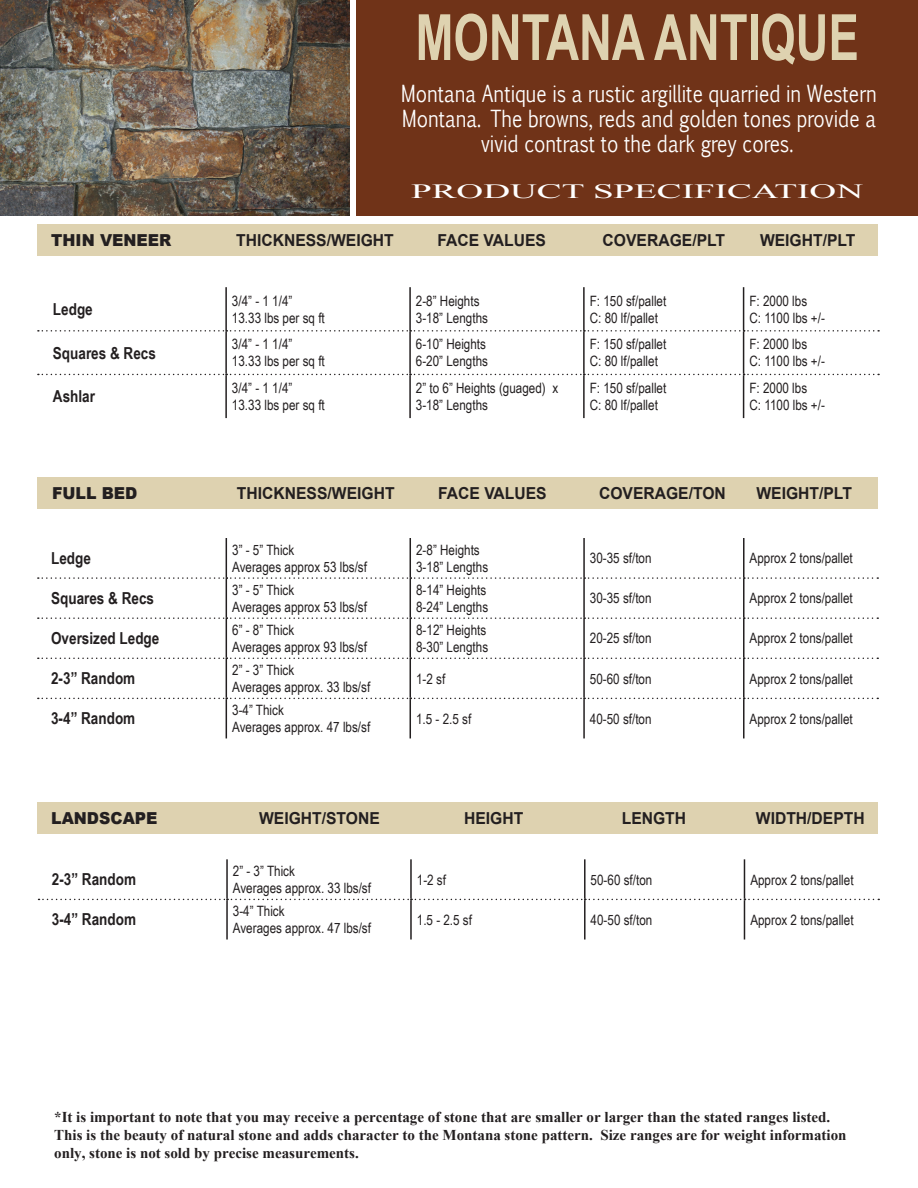
<style>
.page{position:relative;width:918px;height:1188px;background:#fff}
.page>*{position:absolute;margin:0;border:0;box-sizing:border-box;transform-origin:0 0}
.t1{font:700 63.75px "Arial Narrow";color:#ded2b0;scale:.87 1}
.t2{font:22.5px "Euphemia CAS";color:#fff;scale:.83 1}
.t3{font:20.25px "Times New Roman";color:#fff;scale:1.83 1}
.t4{font:700 16.5px "Arial";color:#231f20;scale:.95 1}
.t5{font:700 16.5px "Arial Narrow";color:#231f20}
.t6{font:900 16.5px "Arial";color:#231f20;scale:.95 1}
.t7{font:700 15px/18px "Times New Roman";color:#231f20}
.t8{font:14.25px/17.1px "Arial Narrow";color:#231f20}
</style>
<div class="page">
<hr style="left:226px;top:859px;width:2px;height:40px;background:#231f20">
<hr style="left:410px;top:859px;width:2px;height:40px;background:#231f20">
<hr style="left:584px;top:859px;width:2px;height:40px;background:#231f20">
<hr style="left:744px;top:859px;width:1px;height:40px;background:#231f20">
<hr style="left:226px;top:900px;width:2px;height:40px;background:#231f20">
<hr style="left:410px;top:900px;width:2px;height:40px;background:#231f20">
<hr style="left:584px;top:900px;width:2px;height:40px;background:#231f20">
<hr style="left:744px;top:900px;width:1px;height:40px;background:#231f20">
<svg style="left:39px;top:899px;width:840px;height:1px"></svg>
<div style="left:356px;top:0;width:562px;height:216px;background:#703318"></div>
<img style="left:0;top:0;width:350px;height:216px">
<hr style="left:225px;top:287px;width:2px;height:43px;background:#231f20">
<hr style="left:409px;top:287px;width:2px;height:43px;background:#231f20">
<hr style="left:583px;top:287px;width:2px;height:43px;background:#231f20">
<hr style="left:743px;top:287px;width:1px;height:43px;background:#231f20">
<hr style="left:225px;top:332px;width:2px;height:42px;background:#231f20">
<hr style="left:409px;top:332px;width:2px;height:42px;background:#231f20">
<hr style="left:583px;top:332px;width:2px;height:42px;background:#231f20">
<hr style="left:743px;top:332px;width:1px;height:42px;background:#231f20">
<hr style="left:225px;top:375px;width:2px;height:43px;background:#231f20">
<hr style="left:409px;top:375px;width:2px;height:43px;background:#231f20">
<hr style="left:583px;top:375px;width:2px;height:43px;background:#231f20">
<hr style="left:743px;top:375px;width:1px;height:43px;background:#231f20">
<svg style="left:38px;top:330px;width:841px;height:2px"></svg>
<svg style="left:38px;top:374px;width:841px;height:1px"></svg>
<hr style="left:226px;top:538px;width:1px;height:39px;background:#231f20">
<hr style="left:410px;top:538px;width:1px;height:39px;background:#231f20">
<hr style="left:583px;top:538px;width:2px;height:39px;background:#231f20">
<hr style="left:743px;top:538px;width:2px;height:39px;background:#231f20">
<hr style="left:226px;top:579px;width:1px;height:38px;background:#231f20">
<hr style="left:410px;top:579px;width:1px;height:38px;background:#231f20">
<hr style="left:583px;top:579px;width:2px;height:38px;background:#231f20">
<hr style="left:743px;top:579px;width:2px;height:38px;background:#231f20">
<hr style="left:226px;top:619px;width:1px;height:39px;background:#231f20">
<hr style="left:410px;top:619px;width:1px;height:39px;background:#231f20">
<hr style="left:583px;top:619px;width:2px;height:39px;background:#231f20">
<hr style="left:743px;top:619px;width:2px;height:39px;background:#231f20">
<hr style="left:226px;top:659px;width:1px;height:39px;background:#231f20">
<hr style="left:410px;top:659px;width:1px;height:39px;background:#231f20">
<hr style="left:583px;top:659px;width:2px;height:39px;background:#231f20">
<hr style="left:743px;top:659px;width:2px;height:39px;background:#231f20">
<hr style="left:226px;top:699px;width:1px;height:39px;background:#231f20">
<hr style="left:410px;top:699px;width:1px;height:39px;background:#231f20">
<hr style="left:583px;top:699px;width:2px;height:39px;background:#231f20">
<hr style="left:743px;top:699px;width:2px;height:39px;background:#231f20">
<svg style="left:38px;top:577px;width:840px;height:2px"></svg>
<svg style="left:38px;top:617px;width:840px;height:2px"></svg>
<svg style="left:38px;top:658px;width:840px;height:1px"></svg>
<svg style="left:38px;top:698px;width:840px;height:1px"></svg>
<div style="left:37px;top:224px;width:841px;height:32px;background:#ded2b0"></div>
<div style="left:37px;top:477px;width:841px;height:32px;background:#ded2b0"></div>
<div style="left:37px;top:802px;width:841px;height:32px;background:#ded2b0"></div>
<p class="t1" style="left:416px;top:-11px;width:511px">MONTANA ANTIQUE</p>
<p class="t2" style="left:401px;top:78px;width:575px">Montana Antique is a rustic argillite quarried in Western</p>
<p class="t2" style="left:402px;top:102px;width:572px">Montana. The browns, reds and golden tones provide a</p>
<p class="t2" style="left:481px;top:127px;width:377px">vivid contrast to the dark grey cores.</p>
<p class="t3" style="left:411px;top:178px;width:249px">PRODUCT SPECIFICATION</p>
<p class="t6" style="left:51px;top:228px;width:128px">THIN VENEER</p>
<p class="t4" style="left:236px;top:229px;width:167px">THICKNESS/WEIGHT</p>
<p class="t4" style="left:437px;top:229px;width:116px">FACE VALUES</p>
<p class="t4" style="left:603px;top:229px;width:130px">COVERAGE/PLT</p>
<p class="t4" style="left:760px;top:229px;width:102px">WEIGHT/PLT</p>
<p class="t5" style="left:53px;top:297px;width:41px">Ledge</p>
<p class="t5" style="left:53px;top:340px;width:105px">Squares &amp; Recs</p>
<p class="t5" style="left:53px;top:384px;width:44px">Ashlar</p>
<p class="t8" style="left:232px;top:292px;width:62px">3/4” - 1 1/4”</p>
<p class="t8" style="left:232px;top:309px;width:94px">13.33 lbs per sq ft</p>
<p class="t8" style="left:232px;top:335px;width:62px">3/4” - 1 1/4”</p>
<p class="t8" style="left:232px;top:352px;width:94px">13.33 lbs per sq ft</p>
<p class="t8" style="left:232px;top:379px;width:62px">3/4” - 1 1/4”</p>
<p class="t8" style="left:232px;top:396px;width:94px">13.33 lbs per sq ft</p>
<p class="t8" style="left:416px;top:292px;width:65px">2-8” Heights</p>
<p class="t8" style="left:416px;top:309px;width:74px">3-18” Lengths</p>
<p class="t8" style="left:590px;top:292px;width:78px">F: 150 sf/pallet</p>
<p class="t8" style="left:590px;top:309px;width:70px">C: 80 lf/pallet</p>
<p class="t8" style="left:749px;top:292px;width:59px">F: 2000 lbs</p>
<p class="t8" style="left:749px;top:309px;width:77px">C: 1100 lbs +/-</p>
<p class="t8" style="left:416px;top:335px;width:72px">6-10” Heights</p>
<p class="t8" style="left:416px;top:352px;width:74px">6-20” Lengths</p>
<p class="t8" style="left:590px;top:335px;width:78px">F: 150 sf/pallet</p>
<p class="t8" style="left:590px;top:352px;width:70px">C: 80 lf/pallet</p>
<p class="t8" style="left:749px;top:335px;width:59px">F: 2000 lbs</p>
<p class="t8" style="left:749px;top:352px;width:77px">C: 1100 lbs +/-</p>
<p class="t8" style="left:416px;top:379px;width:144px">2” to 6” Heights (guaged) x<br>3-18” Lengths</p>
<p class="t8" style="left:590px;top:379px;width:78px">F: 150 sf/pallet</p>
<p class="t8" style="left:590px;top:396px;width:70px">C: 80 lf/pallet</p>
<p class="t8" style="left:749px;top:379px;width:59px">F: 2000 lbs</p>
<p class="t8" style="left:749px;top:396px;width:77px">C: 1100 lbs +/-</p>
<p class="t6" style="left:52px;top:481px;width:91px">FULL BED</p>
<p class="t4" style="left:237px;top:482px;width:167px">THICKNESS/WEIGHT</p>
<p class="t4" style="left:438px;top:482px;width:116px">FACE VALUES</p>
<p class="t4" style="left:599px;top:482px;width:135px">COVERAGE/TON</p>
<p class="t4" style="left:756px;top:482px;width:102px">WEIGHT/PLT</p>
<p class="t5" style="left:51px;top:546px;width:41px">Ledge</p>
<p class="t8" style="left:232px;top:541px;width:64px">3” - 5” Thick</p>
<p class="t8" style="left:232px;top:558px;width:136px">Averages approx 53 lbs/sf</p>
<p class="t8" style="left:416px;top:541px;width:65px">2-8” Heights</p>
<p class="t8" style="left:416px;top:558px;width:74px">3-18” Lengths</p>
<p class="t5" style="left:51px;top:586px;width:105px">Squares &amp; Recs</p>
<p class="t8" style="left:232px;top:581px;width:136px">3” - 5” Thick<br>Averages approx 53 lbs/sf</p>
<p class="t8" style="left:416px;top:581px;width:72px">8-14” Heights</p>
<p class="t8" style="left:416px;top:598px;width:74px">8-24” Lengths</p>
<p class="t5" style="left:51px;top:626px;width:110px">Oversized Ledge</p>
<p class="t8" style="left:232px;top:621px;width:64px">6” - 8” Thick</p>
<p class="t8" style="left:232px;top:638px;width:136px">Averages approx 93 lbs/sf</p>
<p class="t8" style="left:416px;top:621px;width:72px">8-12” Heights</p>
<p class="t8" style="left:416px;top:638px;width:74px">8-30” Lengths</p>
<p class="t8" style="left:590px;top:549px;width:63px">30-35 sf/ton</p>
<p class="t8" style="left:750px;top:549px;width:105px">Approx 2 tons/pallet</p>
<p class="t8" style="left:590px;top:589px;width:63px">30-35 sf/ton</p>
<p class="t8" style="left:750px;top:589px;width:105px">Approx 2 tons/pallet</p>
<p class="t8" style="left:590px;top:629px;width:63px">20-25 sf/ton</p>
<p class="t8" style="left:750px;top:629px;width:105px">Approx 2 tons/pallet</p>
<p class="t5" style="left:51px;top:666px;width:86px">2-3” Random</p>
<p class="t5" style="left:51px;top:706px;width:86px">3-4” Random</p>
<p class="t8" style="left:232px;top:661px;width:64px">2” - 3” Thick</p>
<p class="t8" style="left:232px;top:678px;width:140px">Averages approx. 33 lbs/sf</p>
<p class="t8" style="left:232px;top:701px;width:53px">3-4” Thick</p>
<p class="t8" style="left:232px;top:718px;width:140px">Averages approx. 47 lbs/sf</p>
<p class="t8" style="left:416px;top:669px;width:31px">1-2 sf</p>
<p class="t8" style="left:590px;top:669px;width:63px">50-60 sf/ton</p>
<p class="t8" style="left:750px;top:669px;width:105px">Approx 2 tons/pallet</p>
<p class="t8" style="left:416px;top:710px;width:57px">1.5 - 2.5 sf</p>
<p class="t8" style="left:590px;top:710px;width:63px">40-50 sf/ton</p>
<p class="t8" style="left:750px;top:710px;width:105px">Approx 2 tons/pallet</p>
<p class="t6" style="left:51px;top:806px;width:113px">LANDSCAPE</p>
<p class="t4" style="left:259px;top:807px;width:129px">WEIGHT/STONE</p>
<p class="t4" style="left:464px;top:807px;width:64px">HEIGHT</p>
<p class="t4" style="left:622px;top:807px;width:69px">LENGTH</p>
<p class="t4" style="left:756px;top:807px;width:116px">WIDTH/DEPTH</p>
<p class="t5" style="left:52px;top:867px;width:86px">2-3” Random</p>
<p class="t5" style="left:52px;top:907px;width:86px">3-4” Random</p>
<p class="t8" style="left:233px;top:862px;width:64px">2” - 3” Thick</p>
<p class="t8" style="left:233px;top:879px;width:140px">Averages approx. 33 lbs/sf</p>
<p class="t8" style="left:233px;top:902px;width:53px">3-4” Thick</p>
<p class="t8" style="left:233px;top:919px;width:140px">Averages approx. 47 lbs/sf</p>
<p class="t8" style="left:417px;top:870px;width:31px">1-2 sf</p>
<p class="t8" style="left:591px;top:870px;width:63px">50-60 sf/ton</p>
<p class="t8" style="left:750px;top:870px;width:105px">Approx 2 tons/pallet</p>
<p class="t8" style="left:417px;top:911px;width:57px">1.5 - 2.5 sf</p>
<p class="t8" style="left:591px;top:911px;width:63px">40-50 sf/ton</p>
<p class="t8" style="left:750px;top:911px;width:105px">Approx 2 tons/pallet</p>
<p class="t7" style="left:54px;top:1108px;width:794px">*It is important to note that you may receive a percentage of stone that are smaller or larger than the stated ranges listed.<br>This is the beauty of natural stone and adds character to the Montana stone pattern. Size ranges are for weight information only, stone is not sold by precise measurements.</p>
</div>
